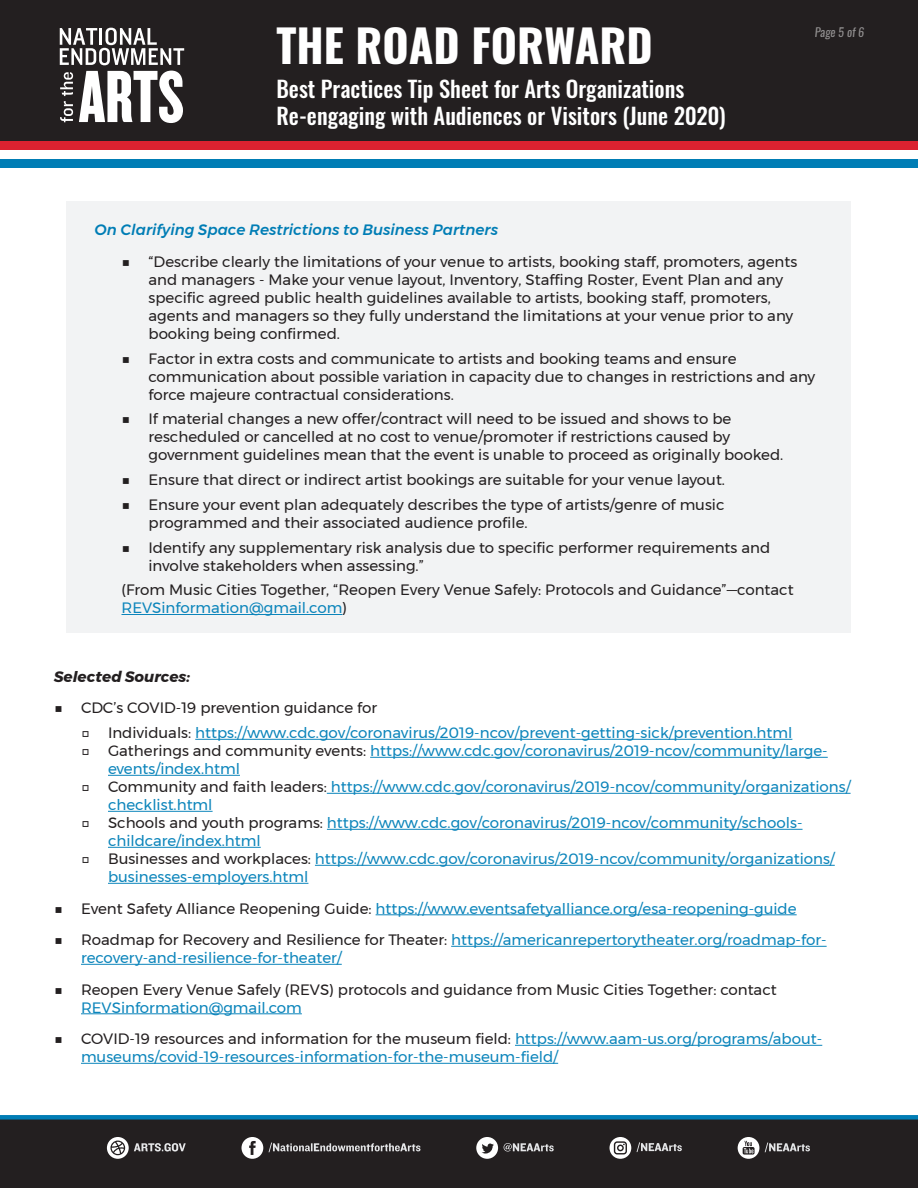
<style>
.page{position:relative;width:918px;height:1188px;background:#fff}
.page>*{position:absolute;margin:0;border:0;box-sizing:border-box;transform-origin:0 0}
.t1{font:700 45px "Oswald";color:#fff}
.t2{font:500 22.5px/27px "Oswald";color:#fff}
.t3{font:15px/18px "Montserrat";color:#231f20}
.t4{font:15px/18px "Montserrat";color:#0c85bb}
.t5{font:italic 500 15px "Montserrat";color:#007db5}
.t6{font:italic 700 15px "Montserrat";color:#231f20}
.t7{font:italic 12px "Oswald";color:#fff}
.s1{color:#0c85bb}
.s2{color:#231f20}
</style>
<div class="page">
<svg style="left:0;top:1115px;width:918px;height:73px;background:#20252a"></svg>
<svg style="left:765px;top:1143px;width:45px;height:9px"></svg>
<svg style="left:738px;top:1137px;width:21px;height:22px"></svg>
<svg style="left:637px;top:1142px;width:45px;height:10px"></svg>
<svg style="left:610px;top:1137px;width:21px;height:22px"></svg>
<svg style="left:504px;top:1143px;width:50px;height:9px"></svg>
<svg style="left:476px;top:1137px;width:22px;height:22px"></svg>
<svg style="left:269px;top:1143px;width:152px;height:9px"></svg>
<svg style="left:242px;top:1137px;width:21px;height:22px"></svg>
<svg style="left:107px;top:1137px;width:79px;height:22px;background:#5e5b5c"></svg>
<div style="left:67px;top:201px;width:784px;height:432px;background:#f2f3f4"></div>
<hr style="left:122px;top:614px;width:220px;height:1px;background:#0c85bb">
<hr style="left:195px;top:739px;width:597px;height:1px;background:#0c85bb">
<hr style="left:370px;top:757px;width:458px;height:1px;background:#0c85bb">
<hr style="left:108px;top:775px;width:132px;height:1px;background:#0c85bb">
<hr style="left:327px;top:793px;width:524px;height:1px;background:#0c85bb">
<hr style="left:108px;top:811px;width:105px;height:1px;background:#0c85bb">
<hr style="left:327px;top:829px;width:476px;height:1px;background:#0c85bb">
<hr style="left:108px;top:847px;width:153px;height:1px;background:#0c85bb">
<hr style="left:315px;top:865px;width:520px;height:1px;background:#0c85bb">
<hr style="left:108px;top:883px;width:200px;height:1px;background:#0c85bb">
<hr style="left:376px;top:914px;width:421px;height:1px;background:#0c85bb">
<hr style="left:451px;top:946px;width:376px;height:1px;background:#0c85bb">
<hr style="left:81px;top:964px;width:261px;height:1px;background:#0c85bb">
<hr style="left:81px;top:1013px;width:221px;height:1px;background:#0c85bb">
<hr style="left:515px;top:1045px;width:307px;height:1px;background:#0c85bb">
<hr style="left:81px;top:1063px;width:477px;height:1px;background:#0c85bb">
<div style="left:0;top:0;width:918px;height:154px;background:#231f20"></div>
<div style="left:0;top:159px;width:918px;height:8px;background:#007db5"></div>
<div style="left:0;top:141px;width:918px;height:9px;background:#db2230"></div>
<div style="left:0;top:150px;width:918px;height:9px;background:#fff"></div>
<svg style="left:60px;top:28px;width:124px;height:37px"></svg>
<svg style="left:60px;top:72px;width:13px;height:50px"></svg>
<svg style="left:79px;top:71px;width:104px;height:52px"></svg>
<p class="t1" style="left:276px;top:14px;width:378px">THE ROAD FORWARD</p>
<p class="t2" style="left:276px;top:75px;width:451px">Best Practices Tip Sheet for Arts Organizations<br>Re-engaging with Audiences or Visitors (June 2020)</p>
<p class="t7" style="left:815px;top:24px;width:51px">Page 5 of 6</p>
<p class="t5" style="left:94px;top:218px;width:405px">On Clarifying Space Restrictions to Business Partners</p>
<p class="t3" style="left:148px;top:252px;width:650px;text-indent:-27px">■ “Describe clearly the limitations of your venue to artists, booking staff, promoters, agents and managers - Make your venue layout, Inventory, Staffing Roster, Event Plan and any specific agreed public health guidelines available to artists, booking staff, promoters, agents and managers so they fully understand the limitations at your venue prior to any booking being confirmed.</p>
<p class="t3" style="left:148px;top:349px;width:668px;text-indent:-27px">■ Factor in extra costs and communicate to artists and booking teams and ensure communication about possible variation in capacity due to changes in restrictions and any force majeure contractual considerations.</p>
<p class="t3" style="left:148px;top:410px;width:636px;text-indent:-27px">■ If material changes a new offer/contract will need to be issued and shows to be rescheduled or cancelled at no cost to venue/promoter if restrictions caused by government guidelines mean that the event is unable to proceed as originally booked.</p>
<p class="t3" style="left:122px;top:471px;width:605px">■ Ensure that direct or indirect artist bookings are suitable for your venue layout.</p>
<p class="t3" style="left:148px;top:495px;width:578px;text-indent:-27px">■ Ensure your event plan adequately describes the type of artists/genre of music programmed and their associated audience profile.</p>
<p class="t3" style="left:148px;top:538px;width:623px;text-indent:-27px">■ Identify any supplementary risk analysis due to specific performer requirements and involve stakeholders when assessing.”</p>
<p class="t3" style="left:122px;top:581px;width:674px">(From Music Cities Together, “Reopen Every Venue Safely: Protocols and Guidance”—contact<br><span class="s1">REVSinformation@gmail.com</span>)</p>
<p class="t6" style="left:54px;top:665px;width:138px">Selected Sources:</p>
<p class="t3" style="left:54px;top:699px;width:325px">■ CDC’s COVID-19 prevention guidance for</p>
<p class="t4" style="left:81px;top:724px;width:713px"><span class="s2">□ Individuals:</span> https://www.cdc.gov/coronavirus/2019-ncov/prevent-getting-sick/prevention.html</p>
<p class="t4" style="left:108px;top:742px;width:721px;text-indent:-27px"><span class="s2">□ Gatherings and community events:</span> https://www.cdc.gov/coronavirus/2019-ncov/community/large&shy;events/index.html</p>
<p class="t4" style="left:108px;top:778px;width:744px;text-indent:-27px"><span class="s2">□ Community and faith leaders:</span> https://www.cdc.gov/coronavirus/2019-ncov/community/organizations/ checklist.html</p>
<p class="t4" style="left:108px;top:814px;width:696px;text-indent:-27px"><span class="s2">□ Schools and youth programs:</span> https://www.cdc.gov/coronavirus/2019-ncov/community/schools&shy;childcare/index.html</p>
<p class="t4" style="left:108px;top:850px;width:728px;text-indent:-27px"><span class="s2">□ Businesses and workplaces:</span> https://www.cdc.gov/coronavirus/2019-ncov/community/organizations/ businesses-employers.html</p>
<p class="t4" style="left:54px;top:899px;width:744px"><span class="s2">■ Event Safety Alliance Reopening Guide:</span> https://www.eventsafetyalliance.org/esa-reopening-guide</p>
<p class="t4" style="left:81px;top:931px;width:747px;text-indent:-27px"><span class="s2">■ Roadmap for Recovery and Resilience for Theater:</span> https://americanrepertorytheater.org/roadmap-for&shy;recovery-and-resilience-for-theater/</p>
<p class="t3" style="left:81px;top:980px;width:697px;text-indent:-27px">■ Reopen Every Venue Safely (REVS) protocols and guidance from Music Cities Together: contact<br><span class="s1">REVSinformation@gmail.com</span></p>
<p class="t4" style="left:81px;top:1030px;width:743px;text-indent:-27px"><span class="s2">■ COVID-19 resources and information for the museum field:</span> https://www.aam-us.org/programs/about&shy;museums/covid-19-resources-information-for-the-museum-field/</p>
</div>
